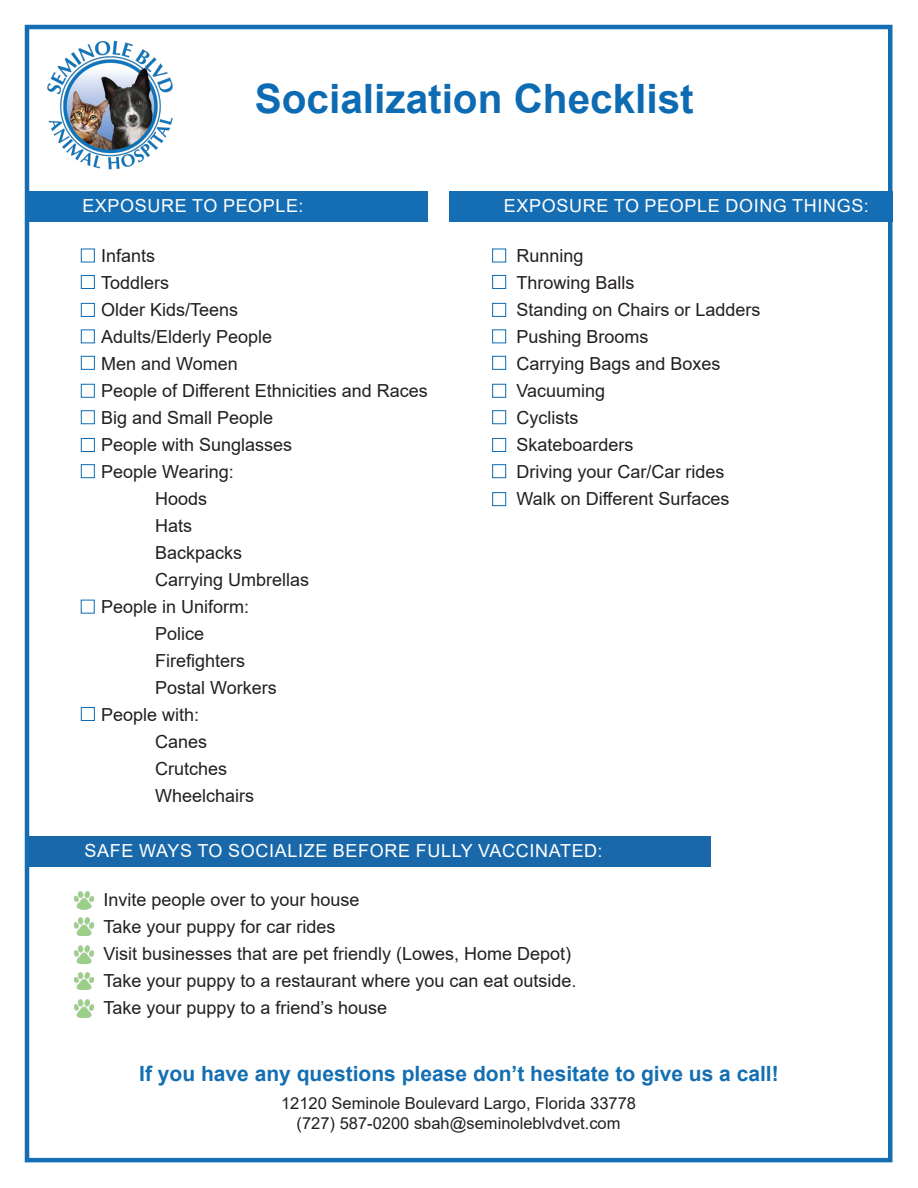
<style>
.page{position:relative;width:918px;height:1188px;background:#fff}
.page>*{position:absolute;margin:0;border:0;box-sizing:border-box;transform-origin:0 0}
.t1{font:700 40.5px "Arial";color:#0c6bb3}
.t2{font:700 21px "Arial";color:#146eb2}
.t3{font:18px "Arial";color:#231f20}
.t4{font:18px "Arial";letter-spacing:.035em;color:#fff}
.t5{font:16.5px "Arial";color:#231f20}
</style>
<div class="page">
<img style="left:47px;top:40px;width:126px;height:130px">
<div style="left:27px;top:191px;width:401px;height:31px;background:#156db4"></div>
<div style="left:25px;top:25px;width:867px;height:1137px;border:4px solid #156db4"></div>
<div style="left:29px;top:836px;width:682px;height:30px;background:#1968a9"></div>
<div style="left:449px;top:191px;width:443px;height:31px;background:#156db4"></div>
<div style="left:81px;top:249px;width:14px;height:13px;border:1px solid #0c6bb3"></div>
<div style="left:81px;top:275px;width:14px;height:14px;border:1px solid #0c6bb3"></div>
<div style="left:81px;top:303px;width:14px;height:14px;border:1px solid #0c6bb3"></div>
<div style="left:81px;top:329px;width:14px;height:14px;border:1px solid #0c6bb3"></div>
<div style="left:81px;top:356px;width:14px;height:14px;border:1px solid #0c6bb3"></div>
<div style="left:81px;top:384px;width:14px;height:14px;border:1px solid #0c6bb3"></div>
<div style="left:81px;top:410px;width:14px;height:14px;border:1px solid #0c6bb3"></div>
<div style="left:81px;top:438px;width:14px;height:14px;border:1px solid #0c6bb3"></div>
<div style="left:81px;top:464px;width:14px;height:14px;border:1px solid #0c6bb3"></div>
<div style="left:81px;top:707px;width:14px;height:14px;border:1px solid #0c6bb3"></div>
<div style="left:492px;top:249px;width:14px;height:13px;border:1px solid #0c6bb3"></div>
<div style="left:492px;top:275px;width:14px;height:14px;border:1px solid #0c6bb3"></div>
<div style="left:492px;top:303px;width:14px;height:14px;border:1px solid #0c6bb3"></div>
<div style="left:492px;top:329px;width:14px;height:14px;border:1px solid #0c6bb3"></div>
<div style="left:492px;top:356px;width:14px;height:14px;border:1px solid #0c6bb3"></div>
<div style="left:492px;top:384px;width:14px;height:14px;border:1px solid #0c6bb3"></div>
<div style="left:492px;top:410px;width:14px;height:14px;border:1px solid #0c6bb3"></div>
<div style="left:492px;top:438px;width:14px;height:14px;border:1px solid #0c6bb3"></div>
<div style="left:492px;top:464px;width:14px;height:14px;border:1px solid #0c6bb3"></div>
<div style="left:492px;top:492px;width:14px;height:14px;border:1px solid #0c6bb3"></div>
<img style="left:74px;top:891px;width:20px;height:18px">
<img style="left:74px;top:917px;width:20px;height:19px">
<img style="left:74px;top:945px;width:20px;height:18px">
<img style="left:74px;top:972px;width:20px;height:18px">
<img style="left:74px;top:1000px;width:20px;height:18px">
<p class="t1" style="left:255px;top:71px;width:440px">Socialization Checklist</p>
<p class="t4" style="left:82px;top:194px;width:223px">EXPOSURE TO PEOPLE:</p>
<p class="t3" style="left:101px;top:243px;width:56px">Infants</p>
<p class="t3" style="left:101px;top:270px;width:70px">Toddlers</p>
<p class="t3" style="left:101px;top:297px;width:139px">Older Kids/Teens</p>
<p class="t3" style="left:101px;top:324px;width:173px">Adults/Elderly People</p>
<p class="t3" style="left:101px;top:351px;width:138px">Men and Women</p>
<p class="t3" style="left:101px;top:378px;width:328px">People of Different Ethnicities and Races</p>
<p class="t3" style="left:101px;top:405px;width:174px">Big and Small People</p>
<p class="t3" style="left:101px;top:432px;width:193px">People with Sunglasses</p>
<p class="t3" style="left:101px;top:459px;width:134px">People Wearing:</p>
<p class="t3" style="left:155px;top:486px;width:54px">Hoods</p>
<p class="t3" style="left:155px;top:513px;width:39px">Hats</p>
<p class="t3" style="left:155px;top:540px;width:89px">Backpacks</p>
<p class="t3" style="left:155px;top:567px;width:156px">Carrying Umbrellas</p>
<p class="t3" style="left:101px;top:594px;width:150px">People in Uniform:</p>
<p class="t3" style="left:155px;top:621px;width:51px">Police</p>
<p class="t3" style="left:155px;top:648px;width:92px">Firefighters</p>
<p class="t3" style="left:155px;top:675px;width:123px">Postal Workers</p>
<p class="t3" style="left:101px;top:702px;width:100px">People with:</p>
<p class="t3" style="left:155px;top:729px;width:54px">Canes</p>
<p class="t3" style="left:155px;top:756px;width:74px">Crutches</p>
<p class="t3" style="left:155px;top:783px;width:101px">Wheelchairs</p>
<p class="t4" style="left:504px;top:194px;width:366px">EXPOSURE TO PEOPLE DOING THINGS:</p>
<p class="t3" style="left:516px;top:243px;width:69px">Running</p>
<p class="t3" style="left:516px;top:270px;width:120px">Throwing Balls</p>
<p class="t3" style="left:516px;top:297px;width:246px">Standing on Chairs or Ladders</p>
<p class="t3" style="left:516px;top:324px;width:134px">Pushing Brooms</p>
<p class="t3" style="left:516px;top:351px;width:206px">Carrying Bags and Boxes</p>
<p class="t3" style="left:516px;top:378px;width:90px">Vacuuming</p>
<p class="t3" style="left:516px;top:405px;width:63px">Cyclists</p>
<p class="t3" style="left:516px;top:432px;width:119px">Skateboarders</p>
<p class="t3" style="left:516px;top:459px;width:210px">Driving your Car/Car rides</p>
<p class="t3" style="left:516px;top:486px;width:215px">Walk on Different Surfaces</p>
<p class="t4" style="left:85px;top:838px;width:520px">SAFE WAYS TO SOCIALIZE BEFORE FULLY VACCINATED:</p>
<p class="t3" style="left:103px;top:887px;width:258px">Invite people over to your house</p>
<p class="t3" style="left:103px;top:914px;width:234px">Take your puppy for car rides</p>
<p class="t3" style="left:103px;top:941px;width:469px">Visit businesses that are pet friendly (Lowes, Home Depot)</p>
<p class="t3" style="left:103px;top:968px;width:475px">Take your puppy to a restaurant where you can eat outside.</p>
<p class="t3" style="left:103px;top:995px;width:285px">Take your puppy to a friend’s house</p>
<p class="t2" style="left:139px;top:1059px;width:641px">If you have any questions please don’t hesitate to give us a call!</p>
<p class="t5" style="left:281px;top:1092px;width:356px">12120 Seminole Boulevard Largo, Florida 33778</p>
<p class="t5" style="left:297px;top:1112px;width:325px">(727) 587-0200 sbah@seminoleblvdvet.com</p>
</div>
